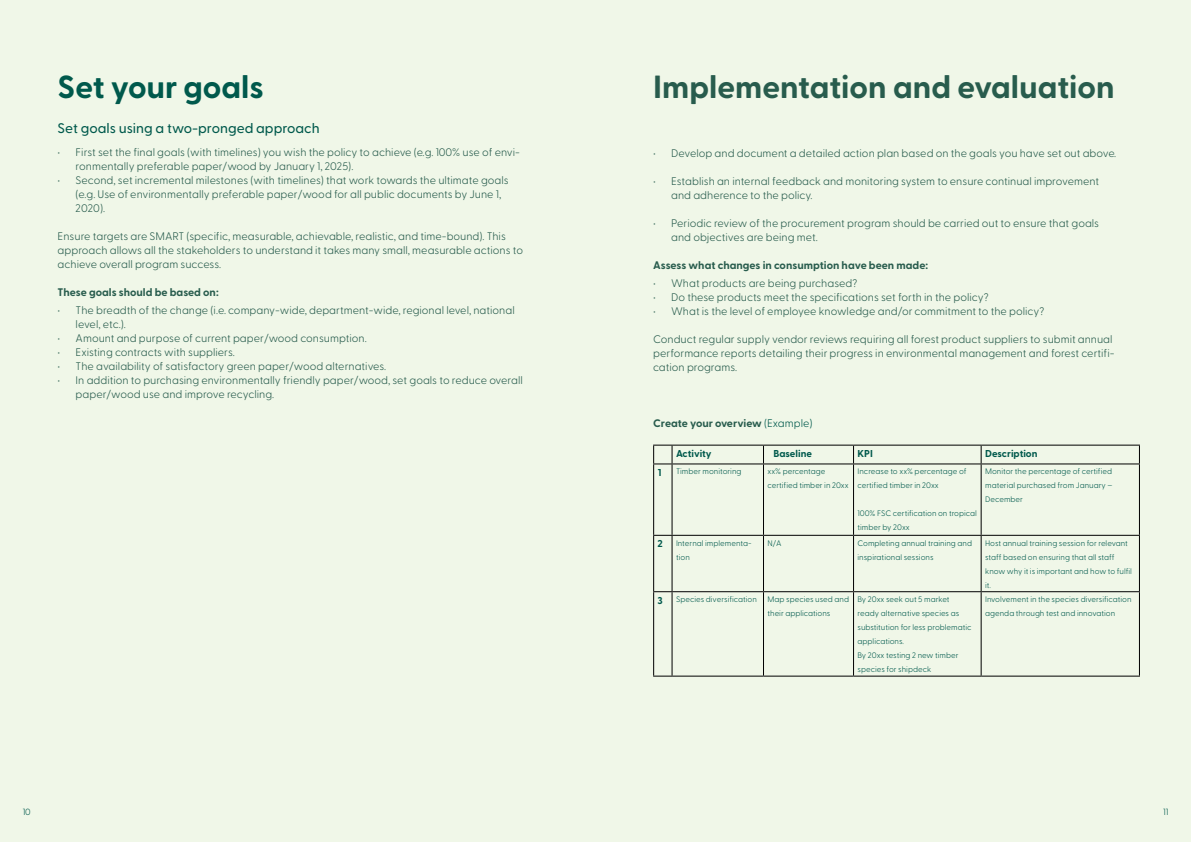
<style>
.page{position:relative;width:1191px;height:842px;background:#fff}
.page>*{position:absolute;margin:0;border:0;box-sizing:border-box;transform-origin:0 0}
.t1{font:700 32px "Greycliff CF";color:#285c4d}
.t2{font:700 32px "Greycliff CF";color:#00594c}
.t3{font:500 14px "Greycliff CF";color:#00594c}
.t4{font:300 11px/14px "Greycliff CF";color:#285c4d}
.t5{font:700 11px "Greycliff CF";color:#285c4d}
.t6{font:700 10px "Greycliff CF";color:#00594c}
.t7{font:300 9px "Greycliff CF";color:#00594c}
.t8{font:300 8px/14px "Greycliff CF";color:#00594c}
.s1{font-weight:300;color:#00594c}
.s2{color:#f0f7e8}
</style>
<div class="page">
<div style="left:587px;top:0;width:604px;height:842px;background:#f0f7e8"></div>
<div style="left:0;top:0;width:604px;height:842px;background:#f0f7e8"></div>
<hr style="left:672px;top:445px;width:91px;height:1px;background:#000">
<hr style="left:763px;top:445px;width:90px;height:1px;background:#000">
<svg style="left:763px;top:446px;width:1px;height:17px"></svg>
<hr style="left:853px;top:445px;width:128px;height:1px;background:#000">
<svg style="left:853px;top:446px;width:1px;height:17px"></svg>
<hr style="left:981px;top:445px;width:159px;height:1px;background:#000">
<svg style="left:980px;top:446px;width:1px;height:17px"></svg>
<svg style="left:1139px;top:446px;width:1px;height:17px"></svg>
<svg style="left:653px;top:445px;width:19px;height:19px"></svg>
<hr style="left:653px;top:464px;width:1px;height:71px;background:#000">
<hr style="left:672px;top:463px;width:91px;height:1px;background:#000">
<hr style="left:671px;top:464px;width:1px;height:71px;background:#000">
<hr style="left:763px;top:463px;width:90px;height:1px;background:#000">
<hr style="left:763px;top:464px;width:1px;height:71px;background:#000">
<hr style="left:853px;top:463px;width:128px;height:1px;background:#000">
<hr style="left:853px;top:464px;width:1px;height:71px;background:#000">
<hr style="left:981px;top:463px;width:159px;height:1px;background:#000">
<hr style="left:980px;top:464px;width:1px;height:71px;background:#000">
<hr style="left:1139px;top:464px;width:1px;height:71px;background:#000">
<svg style="left:653px;top:535px;width:19px;height:1px"></svg>
<hr style="left:653px;top:536px;width:1px;height:55px;background:#000">
<hr style="left:672px;top:535px;width:91px;height:1px;background:#000">
<hr style="left:671px;top:536px;width:1px;height:55px;background:#000">
<hr style="left:763px;top:535px;width:90px;height:1px;background:#000">
<hr style="left:763px;top:536px;width:1px;height:55px;background:#000">
<hr style="left:853px;top:535px;width:128px;height:1px;background:#000">
<hr style="left:853px;top:536px;width:1px;height:55px;background:#000">
<hr style="left:981px;top:535px;width:159px;height:1px;background:#000">
<hr style="left:980px;top:536px;width:1px;height:55px;background:#000">
<hr style="left:1139px;top:536px;width:1px;height:55px;background:#000">
<svg style="left:653px;top:591px;width:19px;height:1px"></svg>
<hr style="left:653px;top:592px;width:1px;height:84px;background:#000">
<hr style="left:672px;top:591px;width:91px;height:1px;background:#000">
<hr style="left:671px;top:592px;width:1px;height:84px;background:#000">
<hr style="left:763px;top:591px;width:90px;height:1px;background:#000">
<hr style="left:763px;top:592px;width:1px;height:84px;background:#000">
<hr style="left:853px;top:591px;width:128px;height:1px;background:#000">
<hr style="left:853px;top:592px;width:1px;height:84px;background:#000">
<hr style="left:981px;top:591px;width:159px;height:1px;background:#000">
<hr style="left:980px;top:592px;width:1px;height:84px;background:#000">
<hr style="left:1139px;top:592px;width:1px;height:84px;background:#000">
<svg style="left:653px;top:676px;width:19px;height:1px"></svg>
<hr style="left:672px;top:676px;width:91px;height:1px;background:#000">
<hr style="left:763px;top:676px;width:90px;height:1px;background:#000">
<hr style="left:853px;top:676px;width:128px;height:1px;background:#000">
<hr style="left:981px;top:676px;width:159px;height:1px;background:#000">
<h1 class="t2" style="left:58px;top:62px;width:208px">Set your goals</h1>
<p class="t3" style="left:58px;top:118px;width:264px">Set goals using a two-pronged approach</p>
<p class="t4" style="left:76px;top:144px;width:446px;text-indent:-18px">• First set the final goals (with timelines) you wish the policy to achieve (e.g. 100% use of envi&shy;ronmentally preferable paper/wood by January 1, 2025).</p>
<p class="t4" style="left:76px;top:172px;width:434px;text-indent:-18px">• Second, set incremental milestones (with timelines) that work towards the ultimate goals (e.g. Use of environmentally preferable paper/wood for all public documents by June 1,<br>2020).</p>
<p class="t4" style="left:58px;top:228px;width:467px">Ensure targets are SMART (specific, measurable, achievable, realistic, and time-bound). This approach allows all the stakeholders to understand it takes many small, measurable actions to achieve overall program success.</p>
<p class="t5" style="left:58px;top:284px;width:163px">These goals should be based on:</p>
<p class="t4" style="left:76px;top:302px;width:440px;text-indent:-18px">• The breadth of the change (i.e. company-wide, department-wide, regional level, national level, etc.).</p>
<p class="t4" style="left:58px;top:330px;width:311px">• Amount and purpose of current paper/wood consumption.</p>
<p class="t4" style="left:58px;top:345px;width:179px">• Existing contracts with suppliers.</p>
<p class="t4" style="left:58px;top:359px;width:330px">• The availability of satisfactory green paper/wood alternatives.</p>
<p class="t4" style="left:76px;top:373px;width:448px;text-indent:-18px">• In addition to purchasing environmentally friendly paper/wood, set goals to reduce overall paper/wood use and improve recycling.</p>
<h1 class="t1" style="left:653px;top:62px;width:463px">Implementation and evaluation</h1>
<p class="t4" style="left:653px;top:145px;width:465px">• Develop and document a detailed action plan based on the goals you have set out above.</p>
<p class="t4" style="left:671px;top:173px;width:429px;text-indent:-18px">• Establish an internal feedback and monitoring system to ensure continual improvement and adherence to the policy.</p>
<p class="t4" style="left:671px;top:215px;width:429px;text-indent:-18px">• Periodic review of the procurement program should be carried out to ensure that goals and objectives are being met.</p>
<p class="t5" style="left:653px;top:256px;width:276px">Assess what changes in consumption have been made:</p>
<p class="t4" style="left:653px;top:275px;width:206px">• What products are being purchased?</p>
<p class="t4" style="left:653px;top:289px;width:337px">• Do these products meet the specifications set forth in the policy?</p>
<p class="t4" style="left:653px;top:303px;width:393px">• What is the level of employee knowledge and/or commitment to the policy?</p>
<p class="t4" style="left:653px;top:331px;width:463px">Conduct regular supply vendor reviews requiring all forest product suppliers to submit annual performance reports detailing their progress in environmental management and forest certifi&shy;cation programs.</p>
<p class="t5" style="left:653px;top:414px;width:161px">Create your overview <span class="s1">(Example)</span></p>
<p class="t6" style="left:676px;top:446px;width:37px">Activity</p>
<p class="t6" style="left:767px;top:446px;width:46px"><span class="s2">B</span>Baseline</p>
<p class="t6" style="left:857px;top:446px;width:17px">KPI</p>
<p class="t6" style="left:985px;top:446px;width:54px">Description</p>
<p class="t6" style="left:657px;top:465px;width:5px">1</p>
<p class="t8" style="left:676px;top:464px;width:67px">Timber monitoring</p>
<p class="t8" style="left:767px;top:464px;width:83px">xx% percentage certified timber in 20xx</p>
<p class="t8" style="left:857px;top:464px;width:110px">Increase to xx% percentage of certified timber in 20xx</p>
<p class="t8" style="left:857px;top:506px;width:121px">100% FSC certification on tropical timber by 20xx</p>
<p class="t8" style="left:985px;top:464px;width:129px;text-align:justify">Monitor the percentage of certified material purchased from January – December</p>
<p class="t6" style="left:657px;top:536px;width:7px">2</p>
<p class="t8" style="left:676px;top:535px;width:77px">Internal implementa&shy;tion</p>
<p class="t8" style="left:767px;top:535px;width:16px">N/A</p>
<p class="t8" style="left:857px;top:535px;width:116px">Completing annual training and inspirational sessions</p>
<p class="t8" style="left:985px;top:535px;width:148px">Host annual training session for relevant staff based on ensuring that all staff know why it is important and how to fulfil it.</p>
<p class="t6" style="left:657px;top:593px;width:7px">3</p>
<p class="t8" style="left:676px;top:592px;width:82px">Species diversification</p>
<p class="t8" style="left:767px;top:592px;width:83px">Map species used and their applications</p>
<p class="t8" style="left:857px;top:592px;width:116px">By 20xx seek out 5 market ready alternative species as substitution for less problematic applications.<br>By 20xx testing 2 new timber species for shipdeck</p>
<p class="t8" style="left:985px;top:592px;width:148px">Involvement in the species diversification agenda through test and innovation</p>
<p class="t7" style="left:23px;top:805px;width:10px">10</p>
<p class="t7" style="left:1163px;top:805px;width:7px">11</p>
</div>
